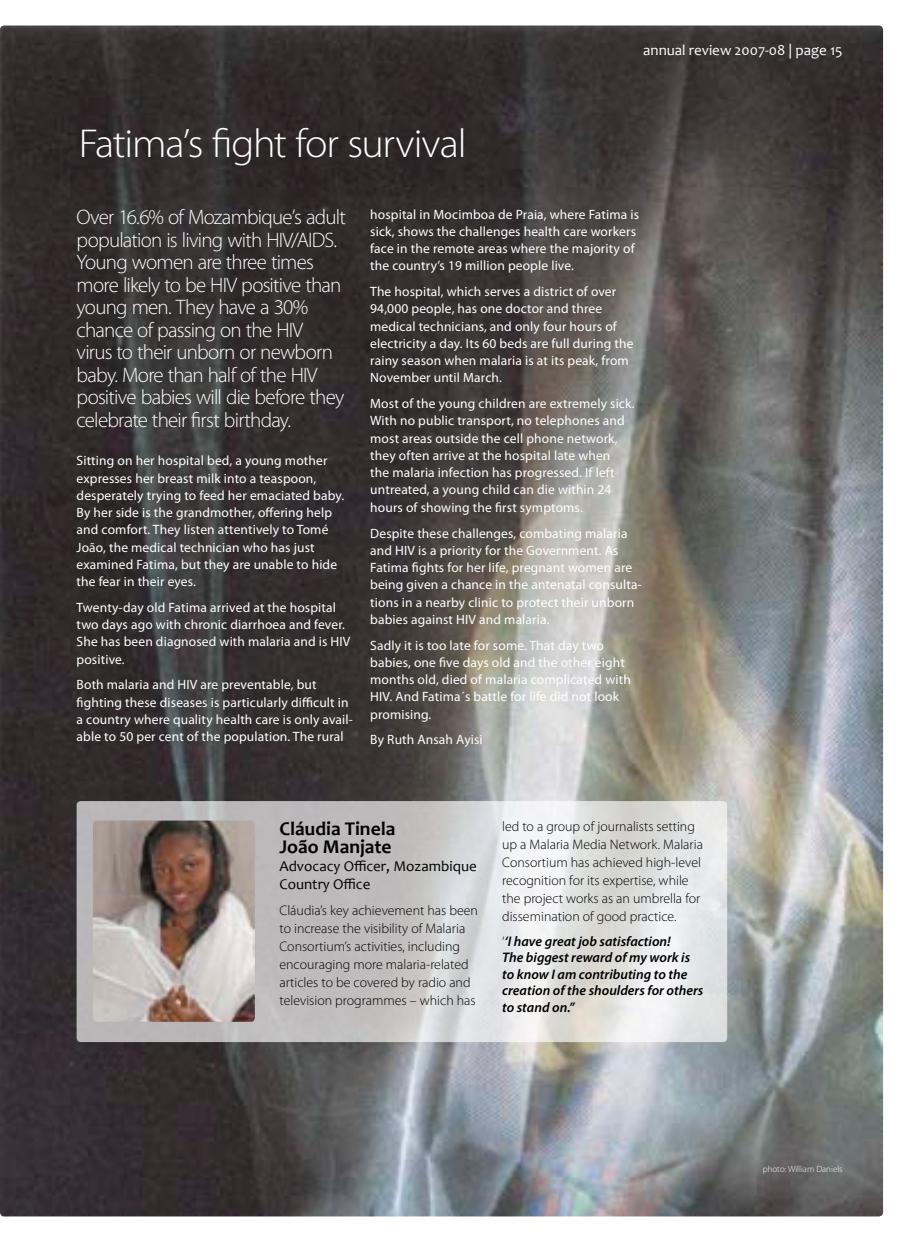
<style>
.page{position:relative;width:915px;height:1242px;background:#fff}
.page>*{position:absolute;margin:0;border:0;box-sizing:border-box;transform-origin:0 0}
.t1{font:300 40.5px "Myriad Pro";letter-spacing:-.03em;color:#fff;scale:1.04 1}
.t2{font:300 21px/22.5px "Myriad Pro";letter-spacing:-.04em;color:#fff}
.t3{font:700 19.5px/18px "Candara";color:#000}
.t4{font:15px/18px "Candara";color:#000}
.t5{font:15px "Candara";color:#fff}
.t6{font:300 13.8px/18px "Myriad Pro";color:#000}
.t7{font:italic 600 13.8px/16.5px "Myriad Pro";color:#000}
.t8{font:13.5px/17.2px "Myriad Pro";letter-spacing:.01em;color:#fff}
.t9{font:300 9px "Myriad Pro";color:#fff}
.s1{font-weight:300;font-style:normal}
</style>
<div class="page">
<img style="left:0;top:26px;width:882px;height:1190px">
<svg style="left:77px;top:801px;width:650px;height:241px;background:#d2d2d2"></svg>
<img style="left:93px;top:820px;width:162px;height:202px">
<h1 class="t1" style="left:79px;top:119px;width:374px">Fatima’s fight for survival</h1>
<p class="t5" style="left:643px;top:41px;width:201px">annual review 2007-08 | page 15</p>
<p class="t2" style="left:77px;top:206px;width:271px">Over 16.6% of Mozambique’s adult population is living with HIV/AIDS.<br>Young women are three times more likely to be HIV positive than young men. They have a 30% chance of passing on the HIV<br>virus to their unborn or newborn baby. More than half of the HIV positive babies will die before they celebrate their first birthday.</p>
<p class="t8" style="left:77px;top:452px;width:269px">Sitting on her hospital bed, a young mother expresses her breast milk into a teaspoon, desperately trying to feed her emaciated baby.<br>By her side is the grandmother, offering help and comfort. They listen attentively to Tomé João, the medical technician who has just examined Fatima, but they are unable to hide the fear in their eyes.</p>
<p class="t8" style="left:77px;top:598px;width:275px">Twenty-day old Fatima arrived at the hospital two days ago with chronic diarrhoea and fever.<br>She has been diagnosed with malaria and is HIV positive.</p>
<p class="t8" style="left:77px;top:676px;width:278px">Both malaria and HIV are preventable, but fighting these diseases is particularly difficult in a country where quality health care is only avail&shy;able to 50 per cent of the population. The rural</p>
<p class="t8" style="left:370px;top:205px;width:270px">hospital in Mocimboa de Praia, where Fatima is sick, shows the challenges health care workers face in the remote areas where the majority of the country’s 19 million people live.</p>
<p class="t8" style="left:370px;top:283px;width:264px">The hospital, which serves a district of over 94,000 people, has one doctor and three medical technicians, and only four hours of electricity a day. Its 60 beds are full during the rainy season when malaria is at its peak, from November until March.</p>
<p class="t8" style="left:370px;top:395px;width:266px">Most of the young children are extremely sick.<br>With no public transport, no telephones and most areas outside the cell phone network, they often arrive at the hospital late when<br>the malaria infection has progressed. If left untreated, a young child can die within 24 hours of showing the first symptoms.</p>
<p class="t8" style="left:370px;top:524px;width:273px">Despite these challenges, combating malaria and HIV is a priority for the Government. As Fatima fights for her life, pregnant women are being given a chance in the antenatal consulta&shy;tions in a nearby clinic to protect their unborn babies against HIV and malaria.</p>
<p class="t8" style="left:370px;top:636px;width:262px">Sadly it is too late for some. That day two babies, one five days old and the other eight months old, died of malaria complicated with HIV. And Fatima´s battle for life did not look promising.</p>
<p class="t8" style="left:370px;top:731px;width:114px">By Ruth Ansah Ayisi</p>
<h3 class="t3" style="left:279px;top:819px;width:117px">Cláudia Tinela<br>João Manjate</h3>
<p class="t4" style="left:279px;top:857px;width:199px">Advocacy Officer, Mozambique<br>Country Office</p>
<p class="t6" style="left:279px;top:901px;width:200px">Cláudia’s key achievement has been to increase the visibility of Malaria Consortium’s activities, including encouraging more malaria-related articles to be covered by radio and television programmes – which has</p>
<p class="t6" style="left:502px;top:817px;width:202px">led to a group of journalists setting up a Malaria Media Network. Malaria Consortium has achieved high-level recognition for its expertise, while the project works as an umbrella for dissemination of good practice.</p>
<p class="t7" style="left:502px;top:932px;width:203px"><span class="s1">‘</span>‘I have great job satisfaction!<br>The biggest reward of my work is to know I am contributing to the creation of the shoulders for others to stand on.’’</p>
<p class="t9" style="left:762px;top:1163px;width:81px">photo: William Daniels</p>
</div>
